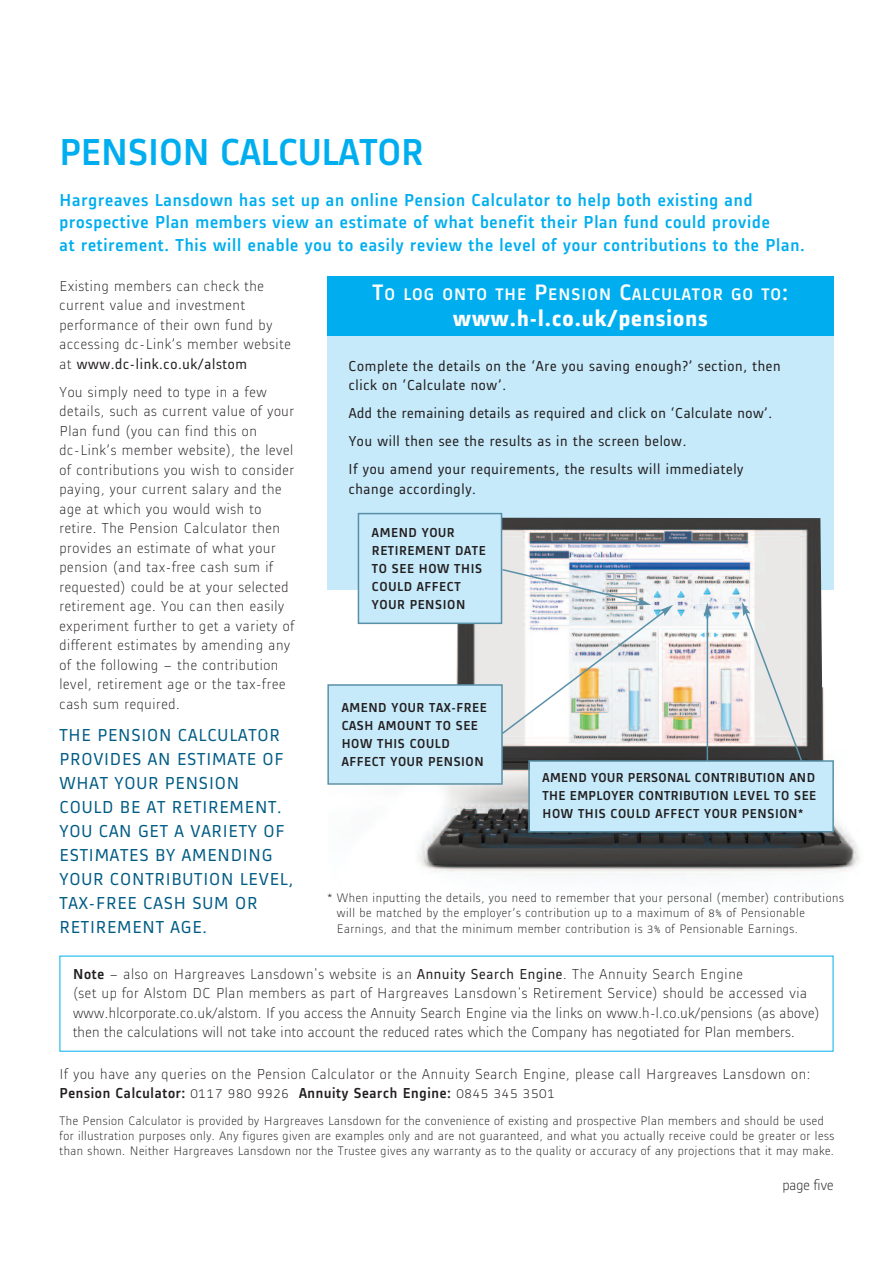
<style>
.page{position:relative;width:893px;height:1263px;background:#fff}
.page>*{position:absolute;margin:0;border:0;box-sizing:border-box;transform-origin:0 0}
.t1{font:500 39px "Alstom";color:#00aeef}
.t2{font:700 23.25px "Alstom";letter-spacing:.045em;color:#fff}
.t3{font:500 18px/22.5px "Alstom";letter-spacing:.045em;color:#00aeef}
.t4{font:18px/24px "Alstom";letter-spacing:.045em;color:#005b84}
.t5{font:500 17.4px "Alstom";letter-spacing:.06em;color:#fff}
.t6{font:300 15px/19.5px "Alstom";letter-spacing:.045em;color:#231f20}
.t7{font:300 15px/19.5px "Alstom";letter-spacing:.02em;color:#231f20}
.t8{font:15px/28px "Alstom";letter-spacing:.045em;color:#231f20}
.t9{font:300 15px "Alstom";color:#231f20}
.t10{font:500 13.5px/18px "Alstom";letter-spacing:.045em;color:#231f20}
.t11{font:300 12.75px/15.3px "Alstom";letter-spacing:.04em;color:#231f20}
.s1{font-weight:400}
.s2{font-size:23.25px}
.s3{font-weight:500}
</style>
<div class="page">
<div style="left:327px;top:337px;width:506px;height:253px;background:#c6eafa"></div>
<img style="left:357px;top:518px;width:502px;height:355px">
<div style="left:359px;top:514px;width:142px;height:109px;background:#c6eafa"></div>
<div style="left:358px;top:513px;width:144px;height:111px;border:2px solid #5990a7"></div>
<div style="left:329px;top:686px;width:172px;height:97px;background:#c6eafa"></div>
<div style="left:327px;top:684px;width:176px;height:101px;border:2px solid #5990a7"></div>
<hr style="left:707px;top:614px;width:1px;height:181px;background:#5990a7">
<svg style="left:704px;top:603px;width:7px;height:13px"></svg>
<svg style="left:500px;top:568px;width:173px;height:167px"></svg>
<svg style="left:742px;top:602px;width:63px;height:158px;background:#d8d8d7"></svg>
<div style="left:530px;top:762px;width:302px;height:69px;background:#c6eafa"></div>
<div style="left:528px;top:760px;width:306px;height:72px;border:1px solid #5990a7"></div>
<div style="left:327px;top:276px;width:506px;height:60px;background:#00aeef"></div>
<h1 class="t1" style="left:60px;top:125px;width:366px">PENSION CALCULATOR</h1>
<p class="t3" style="left:60px;top:187px;width:747px">Hargreaves Lansdown has set up an online Pension Calculator to help both existing and prospective Plan members view an estimate of what benefit their Plan fund could provide<br>at retirement. This will enable you to easily review the level of your contributions to the Plan.</p>
<p class="t6" style="left:60px;top:274px;width:233px">Existing members can check the current value and investment performance of their own fund by accessing dc-Link’s member website at <span class="s1">www.dc-link.co.uk/alstom</span></p>
<p class="t6" style="left:60px;top:380px;width:236px">You simply need to type in a few details, such as current value of your Plan fund (you can find this on dc-Link’s member website), the level of contributions you wish to consider paying, your current salary and the age at which you would wish to retire. The Pension Calculator then provides an estimate of what your pension (and tax-free cash sum if requested) could be at your selected retirement age. You can then easily experiment further to get a variety of different estimates by amending any of the following – the contribution level, retirement age or the tax-free cash sum required.</p>
<p class="t4" style="left:60px;top:722px;width:235px">THE PENSION CALCULATOR<br>PROVIDES AN ESTIMATE OF<br>WHAT YOUR PENSION<br>COULD BE AT RETIREMENT.<br>YOU CAN GET A VARIETY OF<br>ESTIMATES BY AMENDING<br>YOUR CONTRIBUTION LEVEL,<br>TAX-FREE CASH SUM OR<br>RETIREMENT AGE.</p>
<p class="t5" style="left:373px;top:282px;width:417px"><span class="s2">T</span>O LOG ONTO THE <span class="s2">P</span>ENSION <span class="s2">C</span>ALCULATOR GO TO<span class="s2">:</span></p>
<h2 class="t2" style="left:453px;top:302px;width:256px">www.h-l.co.uk/pensions</h2>
<p class="t8" style="left:349px;top:355px;width:434px;line-height:19.5px">Complete the details on the ‘Are you saving enough?’ section, then click on ‘Calculate now’.</p>
<p class="t8" style="left:349px;top:398px;width:425px">Add the remaining details as required and click on ‘Calculate now’.<br>You will then see the results as in the screen below.<br>If you amend your requirements, the results will immediately</p>
<p class="t8" style="left:349px;top:473px;width:129px">change accordingly.</p>
<p class="t10" style="left:372px;top:522px;width:115px">AMEND YOUR<br>RETIREMENT DATE<br>TO SEE HOW THIS<br>COULD AFFECT<br>YOUR PENSION</p>
<p class="t10" style="left:342px;top:697px;width:147px">AMEND YOUR TAX-FREE<br>CASH AMOUNT TO SEE<br>HOW THIS COULD<br>AFFECT YOUR PENSION</p>
<p class="t10" style="left:543px;top:768px;width:275px;text-align:justify">AMEND YOUR PERSONAL CONTRIBUTION AND THE EMPLOYER CONTRIBUTION LEVEL TO SEE HOW THIS COULD AFFECT YOUR PENSION*</p>
<p class="t11" style="left:337px;top:889px;width:509px;text-indent:-9px">* When inputting the details, you need to remember that your personal (member) contributions will be matched by the employer’s contribution up to a maximum of 8% of Pensionable<br>Earnings, and that the minimum member contribution is 3% of Pensionable Earnings.</p>
<p class="t7" style="left:73px;top:963px;width:748px"><span class="s3">Note</span> – also on Hargreaves Lansdown's website is an <span class="s1">Annuity Search Engine</span>. The Annuity Search Engine<br>(set up for Alstom DC Plan members as part of Hargreaves Lansdown's Retirement Service) should be accessed via www.hlcorporate.co.uk/alstom. If you access the Annuity Search Engine via the links on www.h-l.co.uk/pensions (as above) then the calculations will not take into account the reduced rates which the Company has negotiated for Plan members.</p>
<p class="t6" style="left:60px;top:1062px;width:752px">If you have any queries on the Pension Calculator or the Annuity Search Engine, please call Hargreaves Lansdown on:<br><span class="s3">Pension Calculator:</span> 0117 980 9926 <span class="s3">Annuity Search Engine:</span> 0845 345 3501</p>
<p class="t11" style="left:60px;top:1112px;width:776px">The Pension Calculator is provided by Hargreaves Lansdown for the convenience of existing and prospective Plan members and should be used for illustration purposes only. Any figures given are examples only and are not guaranteed, and what you actually receive could be greater or less than shown. Neither Hargreaves Lansdown nor the Trustee gives any warranty as to the quality or accuracy of any projections that it may make.</p>
<p class="t9" style="left:782px;top:1174px;width:53px">page five</p>
</div>
